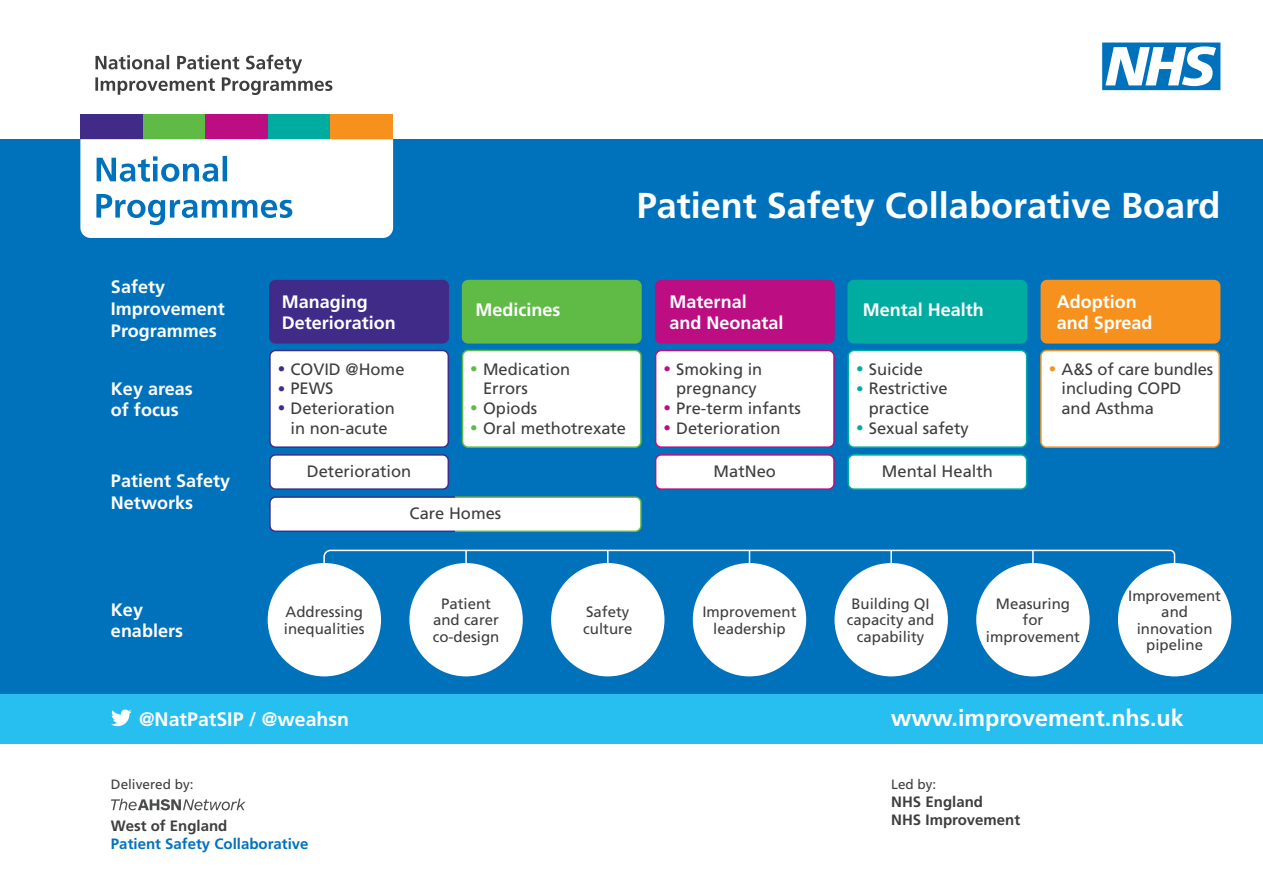
<style>
.page{position:relative;width:1263px;height:893px;background:#fff}
.page>*{position:absolute;margin:0;border:0;box-sizing:border-box;transform-origin:0 0}
.t1{font:700 36px "Frutiger";color:#fff}
.t2{font:700 23.25px "Frutiger";color:#fff}
.t3{font:700 19.5px "Frutiger";color:#fff}
.t4{font:700 18px/21.6px "Frutiger";color:#fff}
.t5{font:16.5px/19.8px "Frutiger";color:#3e3e3f;text-align:center}
.t6{font:15px/16.5px "Frutiger";color:#3e3e3f;text-align:center}
.t7{font:700 15px "Frutiger";color:#3e3e3f}
.t8{font:700 15px "Frutiger";color:#0072bc}
.t9{font:13.5px "Frutiger";color:#3e3e3f}
.s1{font-size:15px;color:#402b89}
.s2{font-size:15px;color:#60bb46}
.s3{font-size:15px;color:#bc0d83}
.s4{font-size:15px;color:#00aca0}
.s5{font-size:15px;color:#f6911e}
</style>
<div class="page">
<div style="left:0;top:139px;width:1263px;height:577px;background:#0072bc"></div>
<svg style="left:1102px;top:43px;width:118px;height:47px"></svg>
<svg style="left:95px;top:55px;width:237px;height:40px"></svg>
<div style="left:143px;top:115px;width:62px;height:24px;background:#60bb46"></div>
<div style="left:80px;top:115px;width:63px;height:24px;background:#402b89"></div>
<div style="left:205px;top:115px;width:63px;height:24px;background:#bc0d83"></div>
<div style="left:268px;top:115px;width:63px;height:24px;background:#00aca0"></div>
<div style="left:331px;top:115px;width:62px;height:24px;background:#f6911e"></div>
<svg style="left:80px;top:139px;width:313px;height:99px;background:#e2eff7"></svg>
<div style="left:0;top:695px;width:1263px;height:49px;background:#26bff0"></div>
<svg style="left:111px;top:709px;width:21px;height:17px"></svg>
<svg style="left:111px;top:799px;width:135px;height:11px"></svg>
<div style="left:269px;top:280px;width:180px;height:64px;background:#402b89;border-radius:6px"></div>
<div style="left:462px;top:280px;width:180px;height:64px;background:#60bb46;border-radius:6px"></div>
<div style="left:655px;top:280px;width:180px;height:64px;background:#bc0d83;border-radius:6px"></div>
<div style="left:847px;top:280px;width:180px;height:64px;background:#00aca0;border-radius:6px"></div>
<div style="left:1040px;top:280px;width:180px;height:64px;background:#f6911e;border-radius:6px"></div>
<div style="left:270px;top:350px;width:178px;height:97px;background:#fff;border-radius:6px"></div>
<div style="left:269px;top:350px;width:180px;height:98px;border:2px solid #402b89;border-radius:6px"></div>
<div style="left:463px;top:350px;width:178px;height:97px;background:#fff;border-radius:6px"></div>
<div style="left:462px;top:350px;width:180px;height:98px;border:2px solid #60bb46;border-radius:6px"></div>
<div style="left:656px;top:350px;width:178px;height:97px;background:#fff;border-radius:6px"></div>
<div style="left:655px;top:350px;width:180px;height:98px;border:2px solid #bc0d83;border-radius:6px"></div>
<div style="left:848px;top:350px;width:179px;height:97px;background:#fff;border-radius:6px"></div>
<div style="left:847px;top:350px;width:180px;height:98px;border:2px solid #00aca0;border-radius:6px"></div>
<div style="left:1041px;top:350px;width:178px;height:97px;background:#fff;border-radius:6px"></div>
<div style="left:1040px;top:350px;width:180px;height:98px;border:2px solid #f6911e;border-radius:6px"></div>
<div style="left:835px;top:564px;width:112px;height:112px;background:#fff;border-radius:50%"></div>
<div style="left:977px;top:564px;width:112px;height:112px;background:#fff;border-radius:50%"></div>
<div style="left:1119px;top:564px;width:111px;height:112px;background:#fff;border-radius:50%"></div>
<div style="left:693px;top:564px;width:112px;height:112px;background:#fff;border-radius:50%"></div>
<div style="left:268px;top:564px;width:112px;height:112px;background:#fff;border-radius:50%"></div>
<div style="left:410px;top:564px;width:112px;height:112px;background:#fff;border-radius:50%"></div>
<div style="left:552px;top:564px;width:112px;height:112px;background:#fff;border-radius:50%"></div>
<svg style="left:323px;top:549px;width:853px;height:17px"></svg>
<div style="left:270px;top:455px;width:178px;height:34px;background:#fff;border-radius:6px"></div>
<div style="left:269px;top:454px;width:180px;height:36px;border:2px solid #402b89;border-radius:6px"></div>
<div style="left:848px;top:455px;width:179px;height:34px;background:#fff;border-radius:6px"></div>
<div style="left:847px;top:454px;width:180px;height:36px;border:2px solid #00aca0;border-radius:6px"></div>
<div style="left:656px;top:455px;width:178px;height:34px;background:#fff;border-radius:6px"></div>
<div style="left:655px;top:454px;width:180px;height:36px;border:2px solid #bc0d83;border-radius:6px"></div>
<div style="left:270px;top:497px;width:371px;height:34px;background:#fff;border-radius:6px"></div>
<div style="left:269px;top:496px;width:373px;height:36px;border:2px solid #402b89;border-radius:6px"></div>
<svg style="left:455px;top:496px;width:187px;height:36px"></svg>
<p class="t4" style="left:111px;top:276px;width:56px">Safety</p>
<p class="t4" style="left:111px;top:298px;width:115px">Improvement</p>
<p class="t4" style="left:111px;top:320px;width:107px">Programmes</p>
<p class="t4" style="left:111px;top:378px;width:83px">Key areas of focus</p>
<p class="t4" style="left:111px;top:470px;width:121px">Patient Safety<br>Networks</p>
<p class="t4" style="left:111px;top:599px;width:34px">Key</p>
<p class="t4" style="left:111px;top:620px;width:74px">enablers</p>
<p class="t4" style="left:282px;top:291px;width:88px">Managing</p>
<p class="t4" style="left:282px;top:312px;width:116px">Deterioration</p>
<p class="t5" style="left:278px;top:359px;width:128px"><span class="s1">•</span> COVID @Home</p>
<p class="t5" style="left:278px;top:379px;width:57px"><span class="s1">•</span> PEWS</p>
<p class="t5" style="left:278px;top:399px;width:119px"><span class="s1">•</span> Deterioration in non-acute</p>
<p class="t1" style="left:637px;top:185px;width:585px">Patient Safety Collaborative Board</p>
<p class="t4" style="left:476px;top:299px;width:86px">Medicines</p>
<p class="t4" style="left:669px;top:291px;width:116px">Maternal<br>and Neonatal</p>
<p class="t4" style="left:863px;top:299px;width:123px">Mental Health</p>
<p class="t4" style="left:1057px;top:291px;width:97px">Adoption and Spread</p>
<p class="t5" style="left:483px;top:359px;width:89px;text-align:left;text-indent:-13px"><span class="s2">•</span> Medication<br>Errors</p>
<p class="t5" style="left:470px;top:399px;width:68px"><span class="s2">•</span> Opiods</p>
<p class="t5" style="left:470px;top:418px;width:157px"><span class="s2">•</span> Oral methotrexate</p>
<p class="t5" style="left:663px;top:359px;width:100px"><span class="s3">•</span> Smoking in pregnancy</p>
<p class="t5" style="left:663px;top:399px;width:139px"><span class="s3">•</span> Pre-term infants</p>
<p class="t5" style="left:663px;top:418px;width:119px"><span class="s3">•</span> Deterioration</p>
<p class="t5" style="left:856px;top:359px;width:68px"><span class="s4">•</span> Suicide</p>
<p class="t5" style="left:856px;top:379px;width:93px"><span class="s4">•</span> Restrictive practice</p>
<p class="t5" style="left:856px;top:418px;width:114px"><span class="s4">•</span> Sexual safety</p>
<p class="t5" style="left:1061px;top:359px;width:153px;text-align:left;text-indent:-13px"><span class="s5">•</span> A&amp;S of care bundles including COPD and Asthma</p>
<p class="t5" style="left:307px;top:461px;width:106px">Deterioration</p>
<p class="t5" style="left:714px;top:461px;width:64px">MatNeo</p>
<p class="t5" style="left:882px;top:461px;width:112px">Mental Health</p>
<p class="t5" style="left:410px;top:503px;width:93px">Care Homes</p>
<p class="t6" style="left:284px;top:604px;width:82px;text-align:left">Addressing inequalities</p>
<p class="t6" style="left:433px;top:595px;width:68px">Patient and carer co-design</p>
<p class="t6" style="left:583px;top:604px;width:51px;text-align:left">Safety culture</p>
<p class="t6" style="left:702px;top:604px;width:96px">Improvement leadership</p>
<p class="t6" style="left:847px;top:595px;width:89px">Building QI capacity and capability</p>
<p class="t6" style="left:996px;top:595px;width:76px">Measuring for</p>
<p class="t6" style="left:986px;top:628px;width:96px">improvement</p>
<p class="t6" style="left:1128px;top:587px;width:94px">Improvement and innovation pipeline</p>
<p class="t3" style="left:139px;top:708px;width:212px">@NatPatSIP / @weahsn</p>
<p class="t2" style="left:891px;top:704px;width:294px">www.improvement.nhs.uk</p>
<p class="t9" style="left:111px;top:777px;width:84px">Delivered by:</p>
<p class="t7" style="left:111px;top:817px;width:118px">West of England</p>
<p class="t8" style="left:111px;top:835px;width:199px">Patient Safety Collaborative</p>
<p class="t9" style="left:891px;top:777px;width:47px">Led by:</p>
<p class="t7" style="left:891px;top:793px;width:93px">NHS England</p>
<p class="t7" style="left:891px;top:811px;width:130px">NHS Improvement</p>
</div>
